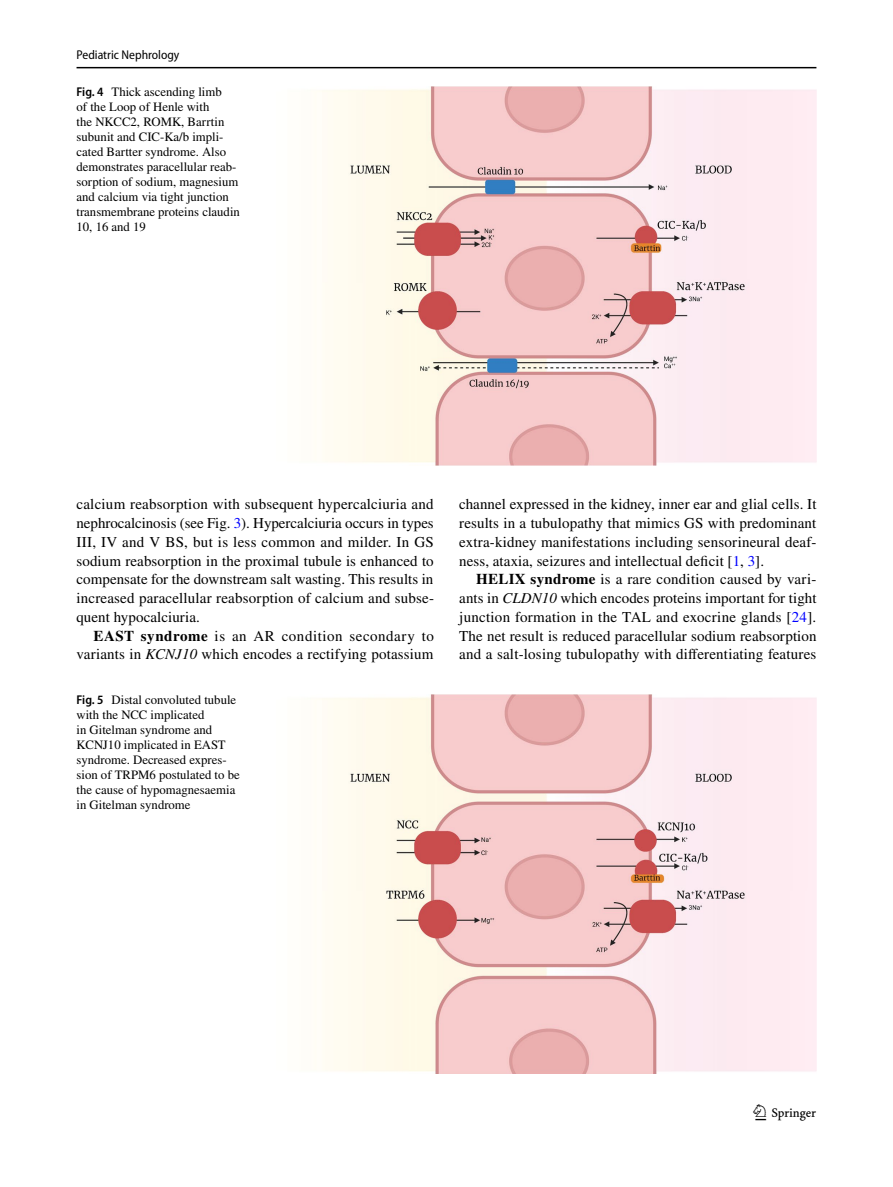
<style>
.page{position:relative;width:893px;height:1187px;background:#fff}
.page>*{position:absolute;margin:0;border:0;box-sizing:border-box;transform-origin:0 0}
.t1{font:22.5px "Springnew Regular 3";color:#000}
.t2{font:15px/18.8px "STIX";letter-spacing:.01em;color:#000;text-align:justify}
.t3{font:12.75px/15px "STIX";color:#000}
.t4{font:semi-condensed 12.75px "Myriad Pro";color:#000}
.s1{font-family:"Myriad Pro";font-weight:600;font-stretch:semi-condensed}
.s2{color:#00f}
.s3{font-weight:700}
.s4{font-style:italic}
</style>
<div class="page">
<hr style="left:77px;top:67px;width:739px;height:1px;background:#000">
<img style="left:319px;top:87px;width:497px;height:379px">
<img style="left:319px;top:694px;width:497px;height:379px">
<p class="t4" style="left:77px;top:48px;width:104px">Pediatric Nephrology</p>
<p class="t3" style="left:77px;top:85px;width:165px"><span class="s1">Fig. 4</span> Thick ascending limb<br>of the Loop of Henle with<br>the NKCC2, ROMK, Barrtin subunit and CIC-Ka/b impli&shy;cated Bartter syndrome. Also demonstrates paracellular reab&shy;sorption of sodium, magnesium and calcium via tight junction transmembrane proteins claudin<br>10, 16 and 19</p>
<p class="t2" style="left:77px;top:496px;width:359px">calcium reabsorption with subsequent hypercalciuria and nephrocalcinosis (see Fig. <span class="s2">3</span>). Hypercalciuria occurs in types III, IV and V BS, but is less common and milder. In GS sodium reabsorption in the proximal tubule is enhanced to compensate for the downstream salt wasting. This results in increased paracellular reabsorption of calcium and subse&shy;quent hypocalciuria.</p>
<p class="t2" style="left:77px;top:627px;width:359px;text-align:right"><span class="s3">EAST syndrome</span> is an AR condition secondary to variants in <span class="s4">KCNJ10</span> which encodes a rectifying potassium</p>
<p class="t3" style="left:77px;top:693px;width:165px"><span class="s1">Fig. 5</span> Distal convoluted tubule with the NCC implicated<br>in Gitelman syndrome and<br>KCNJ10 implicated in EAST syndrome. Decreased expres&shy;sion of TRPM6 postulated to be the cause of hypomagnesaemia in Gitelman syndrome</p>
<p class="t2" style="left:459px;top:496px;width:359px">channel expressed in the kidney, inner ear and glial cells. It results in a tubulopathy that mimics GS with predominant extra-kidney manifestations including sensorineural deaf&shy;ness, ataxia, seizures and intellectual deficit [<span class="s2">1</span>, <span class="s2">3</span>].</p>
<p class="t2" style="left:459px;top:571px;width:359px;text-indent:17px"><span class="s3">HELIX syndrome</span> is a rare condition caused by vari&shy;ants in <span class="s4">CLDN10</span> which encodes proteins important for tight junction formation in the TAL and exocrine glands [<span class="s2">24</span>].<br>The net result is reduced paracellular sodium reabsorption and a salt-losing tubulopathy with differentiating features</p>
<h1 class="t1" style="left:755px;top:1104px;width:62px">1 3</h1>
</div>
